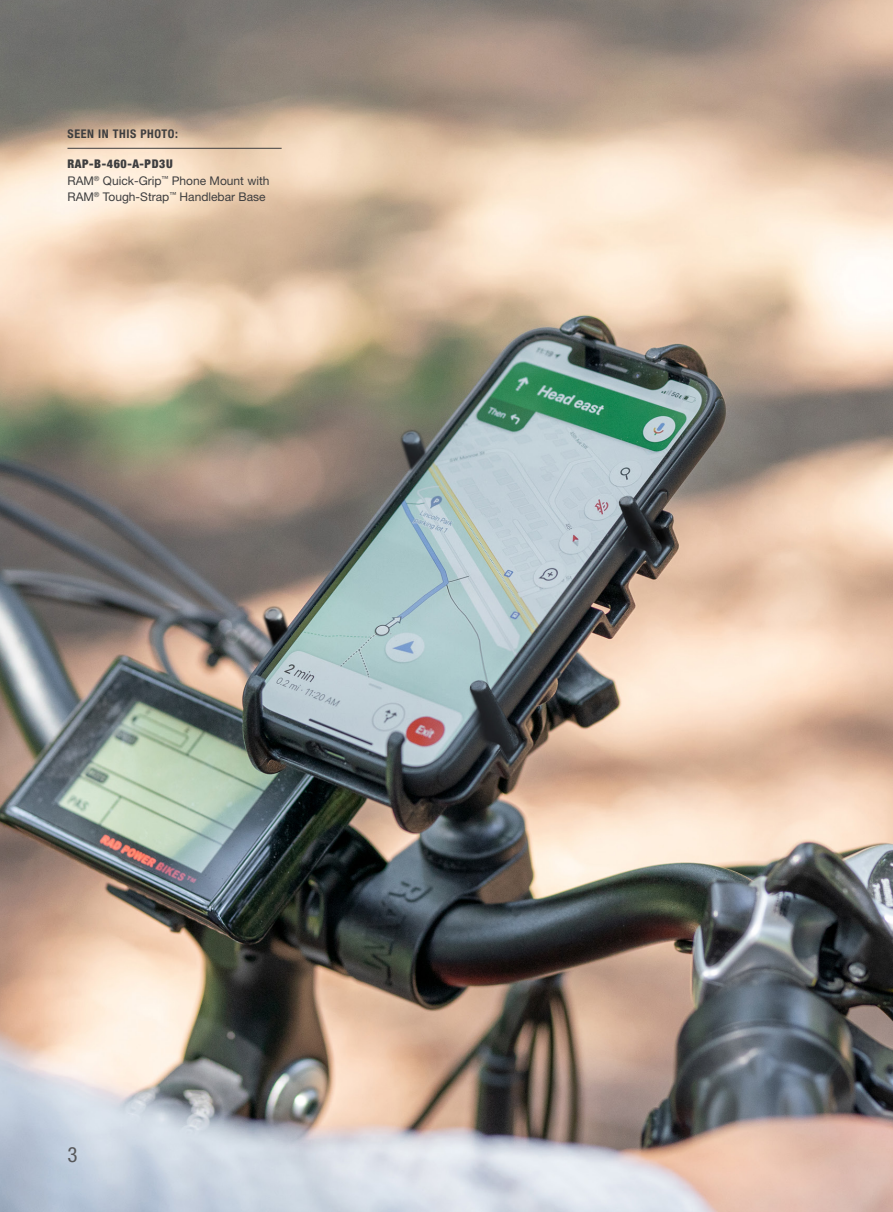
<style>
.page{position:relative;width:893px;height:1212px;background:#fff}
.page>*{position:absolute;margin:0;border:0;box-sizing:border-box;transform-origin:0 0}
.Page___Left{font:condensed 21px "Helvetica Neue LT Std";color:#57585a}
.Picture_Captions_45{font:12px/16.5px "Helvetica Neue LT Std";color:#3e3e3f}
.SEEN_IN_THIS_PHOTO_G{font:700 condensed 12px "Helvetica Neue LT Std";letter-spacing:.05em;color:#3e3e3f}
.Picture_Captions_GRA{font:900 condensed 12px "Helvetica Neue LT Std";letter-spacing:.05em;color:#3e3e3f}
</style>
<div class="page">
<img style="left:0;top:0;width:893px;height:1212px">
<hr style="left:68px;top:148px;width:214px;height:1px;background:#3e3e3f">
<p class="SEEN_IN_THIS_PHOTO_G" style="left:68px;top:127px;width:112px">SEEN IN THIS PHOTO:</p>
<p class="Picture_Captions_GRA" style="left:68px;top:156px;width:107px">RAP-B-460-A-PD3U</p>
<p class="Picture_Captions_45" style="left:68px;top:172px;width:204px">RAM<sup>®</sup> Quick-Grip<sup>™</sup> Phone Mount with<br>RAM<sup>®</sup> Tough-Strap<sup>™</sup> Handlebar Base</p>
<p class="Page___Left" style="left:68px;top:1142px;width:12px">3</p>
</div>
